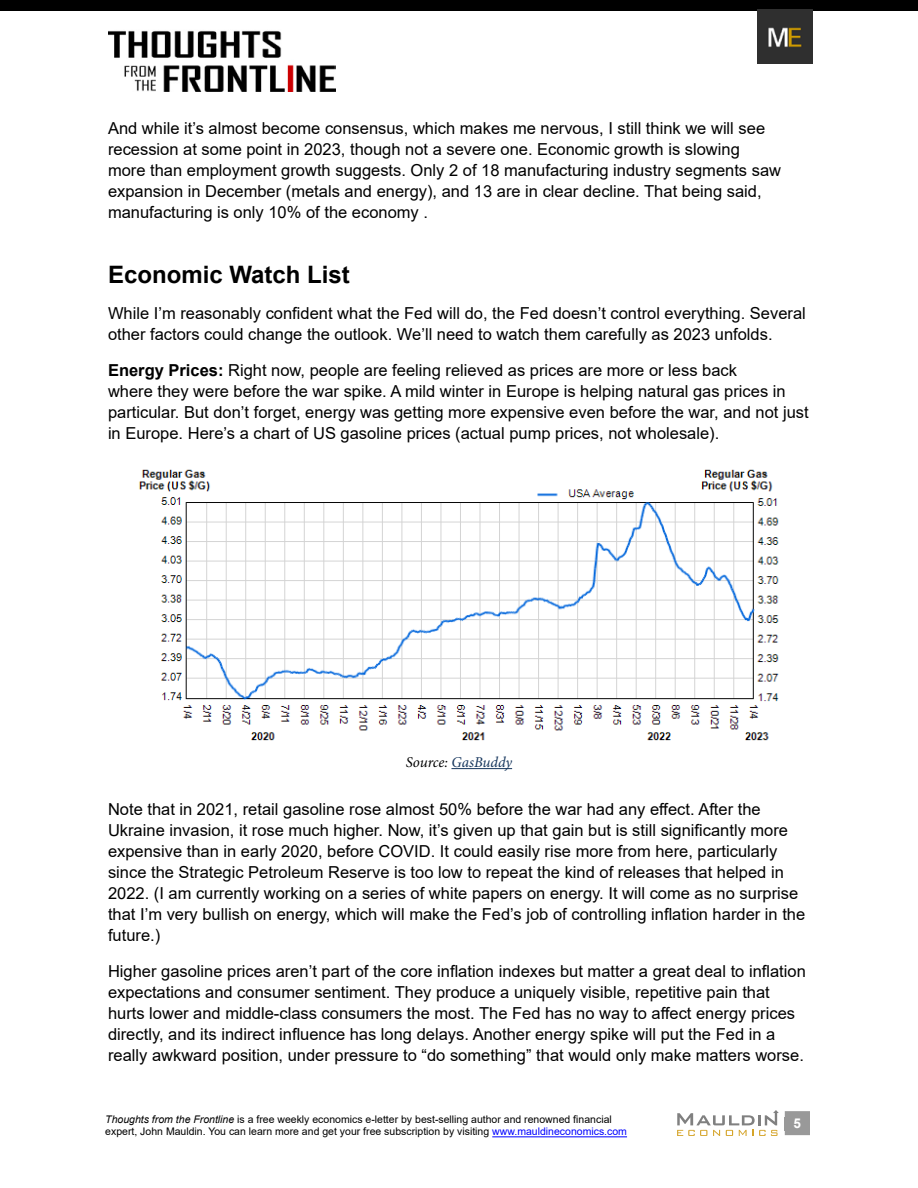
<style>
.page{position:relative;width:918px;height:1188px;background:#fff}
.page>*{position:absolute;margin:0;border:0;box-sizing:border-box;transform-origin:0 0}
.t1{font:700 24px "Arial";color:#000}
.t2{font:16.5px/21px "Arial";color:#000}
.t3{font:italic 15px "Minion Pro";letter-spacing:-.005em;color:#16365d}
.t4{font:700 13.5px "Arial";color:#fff}
.t5{font:10.5px/12.6px "Arial";color:#000}
.s1{font-weight:700}
.s2{color:#000}
.s3{font-style:italic}
.s4{color:#00f}
</style>
<div class="page">
<div style="left:785px;top:1111px;width:25px;height:24px;background:#999"></div>
<hr style="left:492px;top:1136px;width:135px;height:1px;background:#00f">
<img style="left:108px;top:30px;width:228px;height:62px">
<div style="left:0;top:0;width:918px;height:11px;background:#000"></div>
<img style="left:758px;top:9px;width:55px;height:55px">
<svg style="left:677px;top:1110px;width:102px;height:26px"></svg>
<hr style="left:451px;top:768px;width:61px;height:1px;background:#16365d">
<img style="left:139px;top:469px;width:640px;height:272px">
<p class="t2" style="left:108px;top:118px;width:675px">And while it’s almost become consensus, which makes me nervous, I still think we will see recession at some point in 2023, though not a severe one. Economic growth is slowing more than employment growth suggests. Only 2 of 18 manufacturing industry segments saw expansion in December (metals and energy), and 13 are in clear decline. That being said, manufacturing is only 10% of the economy .</p>
<h1 class="t1" style="left:108px;top:258px;width:243px">Economic Watch List</h1>
<p class="t2" style="left:108px;top:303px;width:699px">While I’m reasonably confident what the Fed will do, the Fed doesn’t control everything. Several other factors could change the outlook. We’ll need to watch them carefully as 2023 unfolds.</p>
<p class="t2" style="left:108px;top:360px;width:702px"><span class="s1">Energy Prices:</span> Right now, people are feeling relieved as prices are more or less back<br>where they were before the war spike. A mild winter in Europe is helping natural gas prices in particular. But don’t forget, energy was getting more expensive even before the war, and not just in Europe. Here’s a chart of US gasoline prices (actual pump prices, not wholesale).</p>
<p class="t3" style="left:406px;top:752px;width:108px"><span class="s2">Source:</span> GasBuddy</p>
<p class="t2" style="left:108px;top:799px;width:699px">Note that in 2021, retail gasoline rose almost 50% before the war had any effect. After the Ukraine invasion, it rose much higher. Now, it’s given up that gain but is still significantly more expensive than in early 2020, before COVID. It could easily rise more from here, particularly since the Strategic Petroleum Reserve is too low to repeat the kind of releases that helped in 2022. (I am currently working on a series of white papers on energy. It will come as no surprise that I’m very bullish on energy, which will make the Fed’s job of controlling inflation harder in the future.)</p>
<p class="t2" style="left:108px;top:961px;width:699px">Higher gasoline prices aren’t part of the core inflation indexes but matter a great deal to inflation expectations and consumer sentiment. They produce a uniquely visible, repetitive pain that hurts lower and middle-class consumers the most. The Fed has no way to affect energy prices directly, and its indirect influence has long delays. Another energy spike will put the Fed in a really awkward position, under pressure to “do something” that would only make matters worse.</p>
<p class="t5" style="left:105px;top:1113px;width:523px"><span class="s3">Thoughts from the Frontline</span> is a free weekly economics e-letter by best-selling author and renowned financial expert, John Mauldin. You can learn more and get your free subscription by visiting <span class="s4">www.mauldineconomics.com</span></p>
<p class="t4" style="left:794px;top:1113px;width:9px">5</p>
</div>
